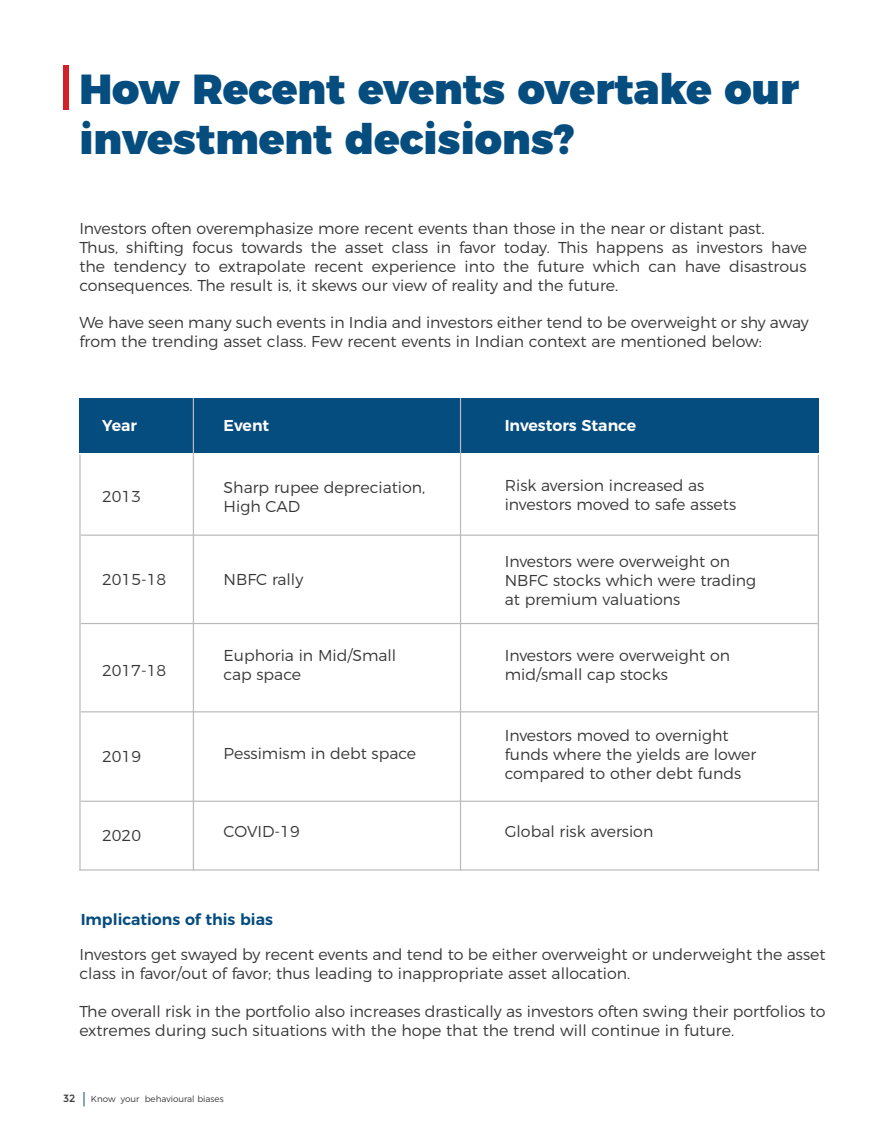
<style>
.page{position:relative;width:882px;height:1134px;background:#fff}
.page>*{position:absolute;margin:0;border:0;box-sizing:border-box;transform-origin:0 0}
.t1{font:900 42px/50.4px "Montserrat";color:#064d7f}
.t2{font:300 15.75px/18.9px "Montserrat";color:#383637}
.t3{font:600 15.75px "Montserrat";color:#fff}
.t4{font:600 15.75px "Montserrat";color:#064d7f}
.t5{font:10.5px "Montserrat";color:#383637}
.t6{font:300 8.75px "Montserrat";color:#383637}
</style>
<div class="page">
<svg style="left:84px;top:1092px;width:1px;height:14px"></svg>
<div style="left:63px;top:65px;width:6px;height:45px;background:#d32128"></div>
<div style="left:79px;top:398px;width:740px;height:55px;background:#064d7f"></div>
<hr style="left:81px;top:535px;width:737px;height:1px;background:#bbbaba">
<hr style="left:81px;top:623px;width:737px;height:1px;background:#bbbaba">
<hr style="left:81px;top:711px;width:737px;height:1px;background:#bbbaba">
<hr style="left:81px;top:801px;width:737px;height:1px;background:#bbbaba">
<hr style="left:79px;top:869px;width:739px;height:2px;background:#bbbaba">
<hr style="left:79px;top:455px;width:2px;height:416px;background:#bbbaba">
<hr style="left:818px;top:455px;width:1px;height:416px;background:#bbbaba">
<hr style="left:460px;top:398px;width:1px;height:473px;background:#bbbaba">
<hr style="left:193px;top:398px;width:1px;height:473px;background:#bbbaba">
<h1 class="t1" style="left:79px;top:60px;width:721px">How Recent events overtake our investment decisions?</h1>
<p class="t2" style="left:79px;top:218px;width:729px">Investors often overemphasize more recent events than those in the near or distant past.<br>Thus, shifting focus towards the asset class in favor today. This happens as investors have the tendency to extrapolate recent experience into the future which can have disastrous consequences. The result is, it skews our view of reality and the future.</p>
<p class="t2" style="left:79px;top:312px;width:731px">We have seen many such events in India and investors either tend to be overweight or shy away from the trending asset class. Few recent events in Indian context are mentioned below:</p>
<p class="t3" style="left:102px;top:413px;width:36px">Year</p>
<p class="t3" style="left:224px;top:413px;width:47px">Event</p>
<p class="t3" style="left:505px;top:413px;width:133px">Investors Stance</p>
<p class="t2" style="left:102px;top:486px;width:40px">2013</p>
<p class="t2" style="left:224px;top:477px;width:203px">Sharp rupee depreciation,<br>High CAD</p>
<p class="t2" style="left:505px;top:475px;width:233px">Risk aversion increased as investors moved to safe assets</p>
<p class="t2" style="left:102px;top:569px;width:66px">2015-18</p>
<p class="t2" style="left:224px;top:568px;width:81px">NBFC rally</p>
<p class="t2" style="left:505px;top:551px;width:253px">Investors were overweight on<br>NBFC stocks which were trading at premium valuations</p>
<p class="t2" style="left:102px;top:660px;width:65px">2017-18</p>
<p class="t2" style="left:224px;top:645px;width:174px">Euphoria in Mid/Small cap space</p>
<p class="t2" style="left:505px;top:645px;width:227px">Investors were overweight on mid/small cap stocks</p>
<p class="t2" style="left:102px;top:746px;width:40px">2019</p>
<p class="t2" style="left:224px;top:743px;width:194px">Pessimism in debt space</p>
<p class="t2" style="left:505px;top:725px;width:253px">Investors moved to overnight funds where the yields are lower compared to other debt funds</p>
<p class="t2" style="left:102px;top:824px;width:40px">2020</p>
<p class="t2" style="left:224px;top:821px;width:78px">COVID-19</p>
<p class="t2" style="left:505px;top:821px;width:150px">Global risk aversion</p>
<p class="t4" style="left:81px;top:906px;width:194px">Implications of this bias</p>
<p class="t2" style="left:79px;top:944px;width:748px">Investors get swayed by recent events and tend to be either overweight or underweight the asset class in favor/out of favor; thus leading to inappropriate asset allocation.</p>
<p class="t2" style="left:79px;top:1001px;width:748px">The overall risk in the portfolio also increases drastically as investors often swing their portfolios to extremes during such situations with the hope that the trend will continue in future.</p>
<p class="t5" style="left:63px;top:1092px;width:14px">32</p>
<p class="t6" style="left:91px;top:1092px;width:134px">Know your behavioural biases</p>
</div>
